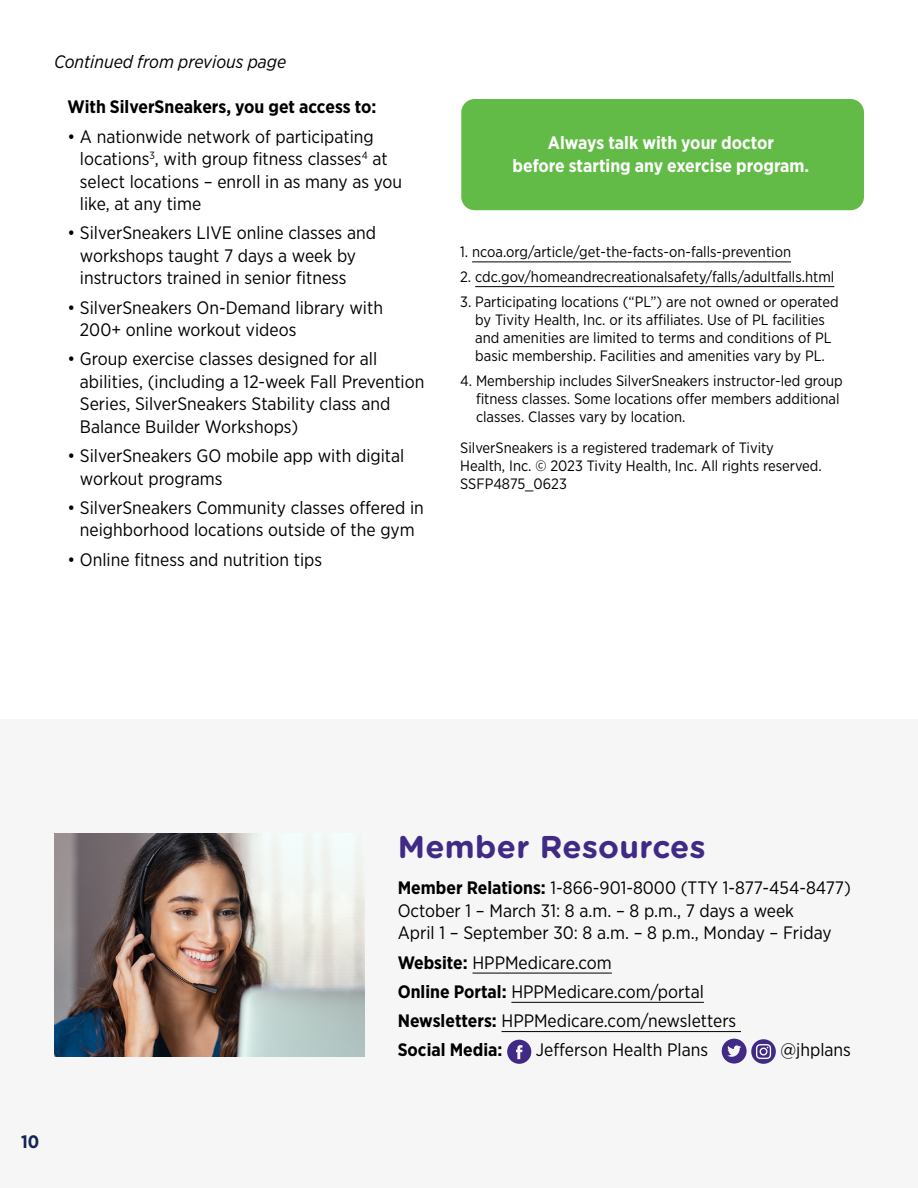
<style>
.page{position:relative;width:918px;height:1188px;background:#fff}
.page>*{position:absolute;margin:0;border:0;box-sizing:border-box;transform-origin:0 0}
.Header__H1{font:700 31.5px "Gotham Rounded";letter-spacing:.01em;color:#412a86}
.Body{font:18px/22.5px "Gotham Narrow";color:#000}
.Body-2{font:700 18px/22.5px "Gotham Narrow";color:#fefefe;text-align:center}
.Body-3{font:700 18px "Gotham Narrow";color:#000}
.Body-4{font:italic 18px "Gotham Narrow";color:#000}
.t1{font:700 18px "Gotham Narrow";color:#152456}
.Body-5{font:15px/18px "Gotham Narrow";color:#000}
.s1{font-weight:700}
</style>
<div class="page">
<div style="left:461px;top:99px;width:403px;height:111px;background:#62bb46;border-radius:14px"></div>
<div style="left:0;top:720px;width:918px;height:468px;background:#f6f6f6"></div>
<img style="left:54px;top:833px;width:310px;height:223px">
<hr style="left:472px;top:262px;width:319px;height:1px;background:#000">
<hr style="left:475px;top:286px;width:359px;height:1px;background:#000">
<hr style="left:472px;top:973px;width:140px;height:1px;background:#000">
<hr style="left:511px;top:1002px;width:193px;height:1px;background:#000">
<hr style="left:502px;top:1031px;width:239px;height:1px;background:#000">
<svg style="left:507px;top:1040px;width:24px;height:24px"></svg>
<svg style="left:722px;top:1039px;width:54px;height:25px"></svg>
<p class="Body-4" style="left:54px;top:51px;width:234px">Continued from previous page</p>
<p class="Body-3" style="left:68px;top:96px;width:310px">With SilverSneakers, you get access to:</p>
<p class="Body" style="left:80px;top:125px;width:324px;text-indent:-12px">• A nationwide network of participating locations<sup>3</sup>, with group fitness classes<sup>4</sup> at select locations – enroll in as many as you like, at any time</p>
<p class="Body" style="left:80px;top:221px;width:298px;text-indent:-12px">• SilverSneakers LIVE online classes and workshops taught 7 days a week by instructors trained in senior fitness</p>
<p class="Body" style="left:80px;top:296px;width:305px;text-indent:-12px">• SilverSneakers On-Demand library with<br>200+ online workout videos</p>
<p class="Body" style="left:80px;top:347px;width:346px;text-indent:-12px">• Group exercise classes designed for all abilities, (including a 12-week Fall Prevention Series, SilverSneakers Stability class and Balance Builder Workshops)</p>
<p class="Body" style="left:80px;top:444px;width:326px;text-indent:-12px">• SilverSneakers GO mobile app with digital workout programs</p>
<p class="Body" style="left:68px;top:496px;width:358px;text-align:center">• SilverSneakers Community classes offered in neighborhood locations outside of the gym</p>
<p class="Body" style="left:68px;top:548px;width:256px">• Online fitness and nutrition tips</p>
<p class="Body-2" style="left:513px;top:132px;width:298px">Always talk with your doctor<br>before starting any exercise program.</p>
<p class="Body-5" style="left:460px;top:243px;width:332px">1. ncoa.org/article/get-the-facts-on-falls-prevention</p>
<p class="Body-5" style="left:460px;top:268px;width:376px">2. cdc.gov/homeandrecreationalsafety/falls/adultfalls.html</p>
<p class="Body-5" style="left:460px;top:292px;width:380px;text-align:center">3. Participating locations (“PL”) are not owned or operated by Tivity Health, Inc. or its affiliates. Use of PL facilities<br>and amenities are limited to terms and conditions of PL basic membership. Facilities and amenities vary by PL.</p>
<p class="Body-5" style="left:476px;top:371px;width:368px;text-indent:-16px">4. Membership includes SilverSneakers instructor-led group fitness classes. Some locations offer members additional classes. Classes vary by location.</p>
<p class="Body-5" style="left:460px;top:439px;width:363px">SilverSneakers is a registered trademark of Tivity<br>Health, Inc. © 2023 Tivity Health, Inc. All rights reserved.<br>SSFP4875_0623</p>
<p class="t1" style="left:21px;top:1131px;width:20px">10</p>
<h1 class="Header__H1" style="left:398px;top:824px;width:309px">Member Resources</h1>
<p class="Body" style="left:398px;top:876px;width:455px"><span class="s1">Member Relations:</span> 1-866-901-8000 (TTY 1-877-454-8477)<br>October 1 – March 31: 8 a.m. – 8 p.m., 7 days a week<br>April 1 – September 30: 8 a.m. – 8 p.m., Monday – Friday</p>
<p class="Body" style="left:398px;top:951px;width:216px"><span class="s1">Website:</span> HPPMedicare.com</p>
<p class="Body" style="left:398px;top:980px;width:308px"><span class="s1">Online Portal:</span> HPPMedicare.com/portal</p>
<p class="Body" style="left:398px;top:1009px;width:340px"><span class="s1">Newsletters:</span> HPPMedicare.com/newsletters</p>
<p class="Body-3" style="left:398px;top:1038px;width:106px">Social Media:</p>
<p class="Body" style="left:536px;top:1038px;width:174px">Jefferson Health Plans</p>
<p class="Body" style="left:780px;top:1038px;width:72px">@jhplans</p>
</div>
